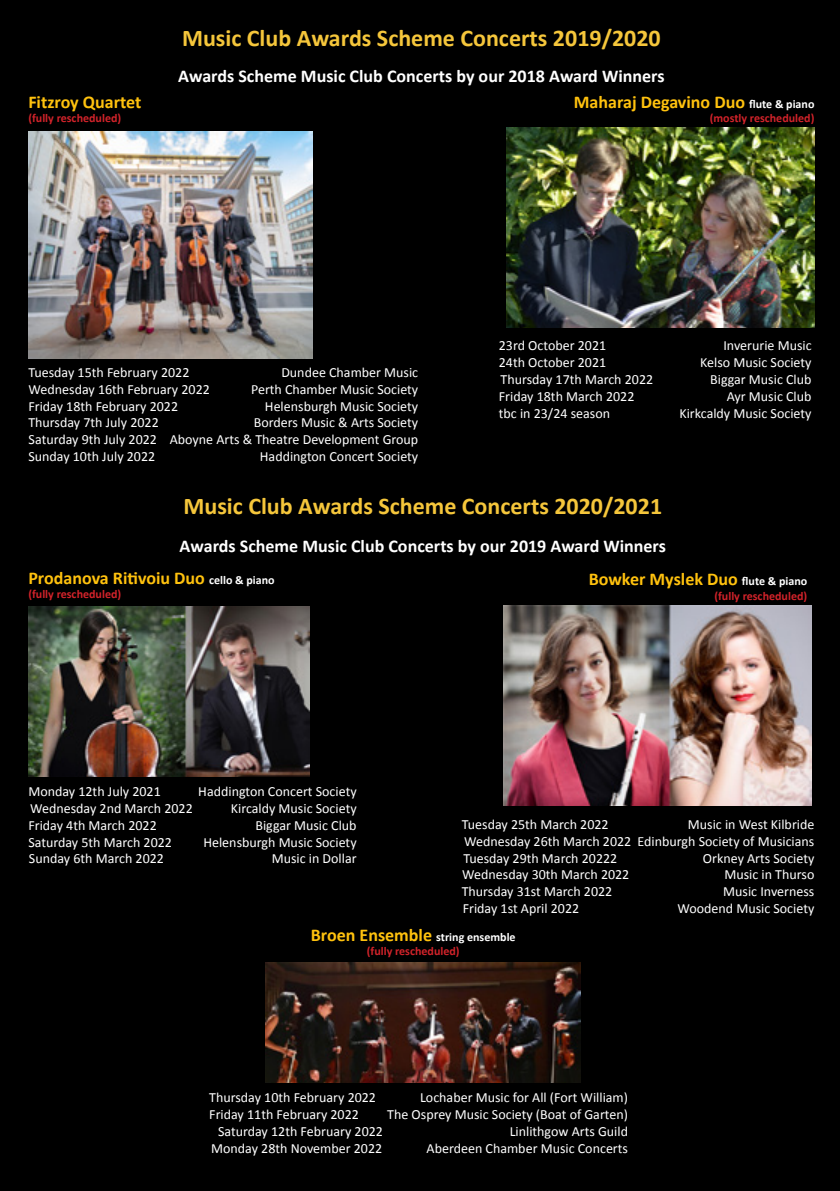
<style>
.page{position:relative;width:840px;height:1191px;background:#fff}
.page>*{position:absolute;margin:0;border:0;box-sizing:border-box;transform-origin:0 0}
.t1{font:700 24px "Calibri";color:#f5c63b}
.t2{font:700 18px "Calibri";color:#fff}
.t3{font:700 18px "Calibri";color:#ffc20e}
.t4{font:14px/16.8px "Calibri";color:#fff;text-align:justify}
.t5{font:700 12px/14.4px "Calibri";color:#d2232a;text-align:center}
.s1{font-size:12px;color:#fff}
.s2{font-size:18px;color:#ffc20e}
.s3{color:#fff}
</style>
<div class="page">
<div style="left:0;top:0;width:839px;height:1191px;background:#000"></div>
<img style="left:506px;top:128px;width:308px;height:199px">
<img style="left:28px;top:132px;width:284px;height:227px">
<img style="left:503px;top:605px;width:308px;height:200px">
<img style="left:265px;top:962px;width:314px;height:120px">
<img style="left:28px;top:607px;width:281px;height:170px">
<p class="t3" style="left:28px;top:89px;width:114px">Fitzroy Quartet</p>
<p class="t5" style="left:28px;top:110px;width:94px">(fully rescheduled)</p>
<h1 class="t1" style="left:182px;top:21px;width:480px">Music Club Awards Scheme Concerts 2019/2020</h1>
<p class="t2" style="left:178px;top:63px;width:487px">Awards Scheme Music Club Concerts by our 2018 Award Winners</p>
<p class="t3" style="left:573px;top:89px;width:242px">Maharaj Degavino Duo <span class="s1">flute &amp; piano</span></p>
<p class="t5" style="left:709px;top:110px;width:106px">(mostly rescheduled)</p>
<p class="t4" style="left:28px;top:363px;width:162px">Tuesday 15th February 2022</p>
<p class="t4" style="left:281px;top:363px;width:138px">Dundee Chamber Music</p>
<p class="t4" style="left:29px;top:380px;width:183px">Wednesday 16th February 2022</p>
<p class="t4" style="left:251px;top:380px;width:169px">Perth Chamber Music Society</p>
<p class="t4" style="left:28px;top:397px;width:151px">Friday 18th February 2022</p>
<p class="t4" style="left:265px;top:397px;width:155px">Helensburgh Music Society</p>
<p class="t4" style="left:28px;top:414px;width:132px">Thursday 7th July 2022</p>
<p class="t4" style="left:28px;top:414px;width:391px;text-indent:225px">Borders Music &amp; Arts Society Saturday 9th July 2022 Aboyne Arts &amp; Theatre Development Group Sunday 10th July 2022</p>
<p class="t4" style="left:260px;top:447px;width:160px">Haddington Concert Society</p>
<p class="t4" style="left:498px;top:336px;width:109px">23rd October 2021</p>
<p class="t4" style="left:723px;top:336px;width:90px">Inverurie Music</p>
<p class="t4" style="left:498px;top:353px;width:109px">24th October 2021</p>
<p class="t4" style="left:699px;top:353px;width:113px">Kelso Music Society</p>
<p class="t4" style="left:500px;top:370px;width:154px">Thursday 17th March 2022</p>
<p class="t4" style="left:709px;top:370px;width:103px">Biggar Music Club</p>
<p class="t4" style="left:498px;top:387px;width:137px">Friday 18th March 2022</p>
<p class="t4" style="left:726px;top:387px;width:86px">Ayr Music Club</p>
<p class="t4" style="left:498px;top:404px;width:113px">tbc in 23/24 season</p>
<p class="t4" style="left:679px;top:404px;width:133px">Kirkcaldy Music Society</p>
<h1 class="t1" style="left:183px;top:489px;width:480px">Music Club Awards Scheme Concerts 2020/2021</h1>
<p class="t2" style="left:179px;top:533px;width:487px">Awards Scheme Music Club Concerts by our 2019 Award Winners</p>
<p class="t3" style="left:28px;top:565px;width:248px">Prodanova Ritivoiu Duo <span class="s1">cello &amp; piano</span></p>
<p class="t5" style="left:28px;top:587px;width:94px">(fully rescheduled)</p>
<p class="t4" style="left:28px;top:782px;width:134px">Monday 12th July 2021</p>
<p class="t4" style="left:198px;top:782px;width:160px">Haddington Concert Society</p>
<p class="t4" style="left:30px;top:799px;width:164px">Wednesday 2nd March 2022</p>
<p class="t4" style="left:231px;top:799px;width:127px">Kircaldy Music Society</p>
<p class="t4" style="left:28px;top:816px;width:130px">Friday 4th March 2022</p>
<p class="t4" style="left:255px;top:816px;width:103px">Biggar Music Club</p>
<p class="t4" style="left:28px;top:833px;width:145px">Saturday 5th March 2022</p>
<p class="t4" style="left:203px;top:833px;width:155px">Helensburgh Music Society</p>
<p class="t4" style="left:29px;top:849px;width:136px">Sunday 6th March 2022</p>
<p class="t4" style="left:271px;top:849px;width:86px">Music in Dollar</p>
<p class="t3" style="left:588px;top:566px;width:220px">Bowker Myslek Duo <span class="s1">flute &amp; piano</span></p>
<p class="t5" style="left:714px;top:588px;width:94px">(fully rescheduled)</p>
<p class="t4" style="left:461px;top:815px;width:148px">Tuesday 25th March 2022</p>
<p class="t4" style="left:463px;top:815px;width:352px;text-indent:224px">Music in West Kilbride Wednesday 26th March 2022 Edinburgh Society of Musicians Tuesday 29th March 20222</p>
<p class="t4" style="left:702px;top:849px;width:113px">Orkney Arts Society</p>
<p class="t4" style="left:462px;top:865px;width:168px">Wednesday 30th March 2022</p>
<p class="t4" style="left:724px;top:865px;width:91px">Music in Thurso</p>
<p class="t4" style="left:461px;top:882px;width:152px">Thursday 31st March 2022</p>
<p class="t4" style="left:722px;top:882px;width:93px">Music Inverness</p>
<p class="t4" style="left:462px;top:899px;width:118px">Friday 1st April 2022</p>
<p class="t4" style="left:677px;top:899px;width:138px">Woodend Music Society</p>
<p class="t5" style="left:310px;top:929px;width:206px"><span class="s2">Broen Ensemble</span> <span class="s3">string ensemble </span>(fully rescheduled)</p>
<p class="t4" style="left:209px;top:1088px;width:168px">Thursday 10th February 2022</p>
<p class="t4" style="left:420px;top:1088px;width:209px">Lochaber Music for All (Fort William)</p>
<p class="t4" style="left:209px;top:1105px;width:151px">Friday 11th February 2022</p>
<p class="t4" style="left:387px;top:1105px;width:242px">The Osprey Music Society (Boat of Garten)</p>
<p class="t4" style="left:218px;top:1122px;width:166px">Saturday 12th February 2022</p>
<p class="t4" style="left:509px;top:1122px;width:120px">Linlithgow Arts Guild</p>
<p class="t4" style="left:211px;top:1139px;width:172px">Monday 28th November 2022</p>
<p class="t4" style="left:426px;top:1139px;width:203px">Aberdeen Chamber Music Concerts</p>
</div>
